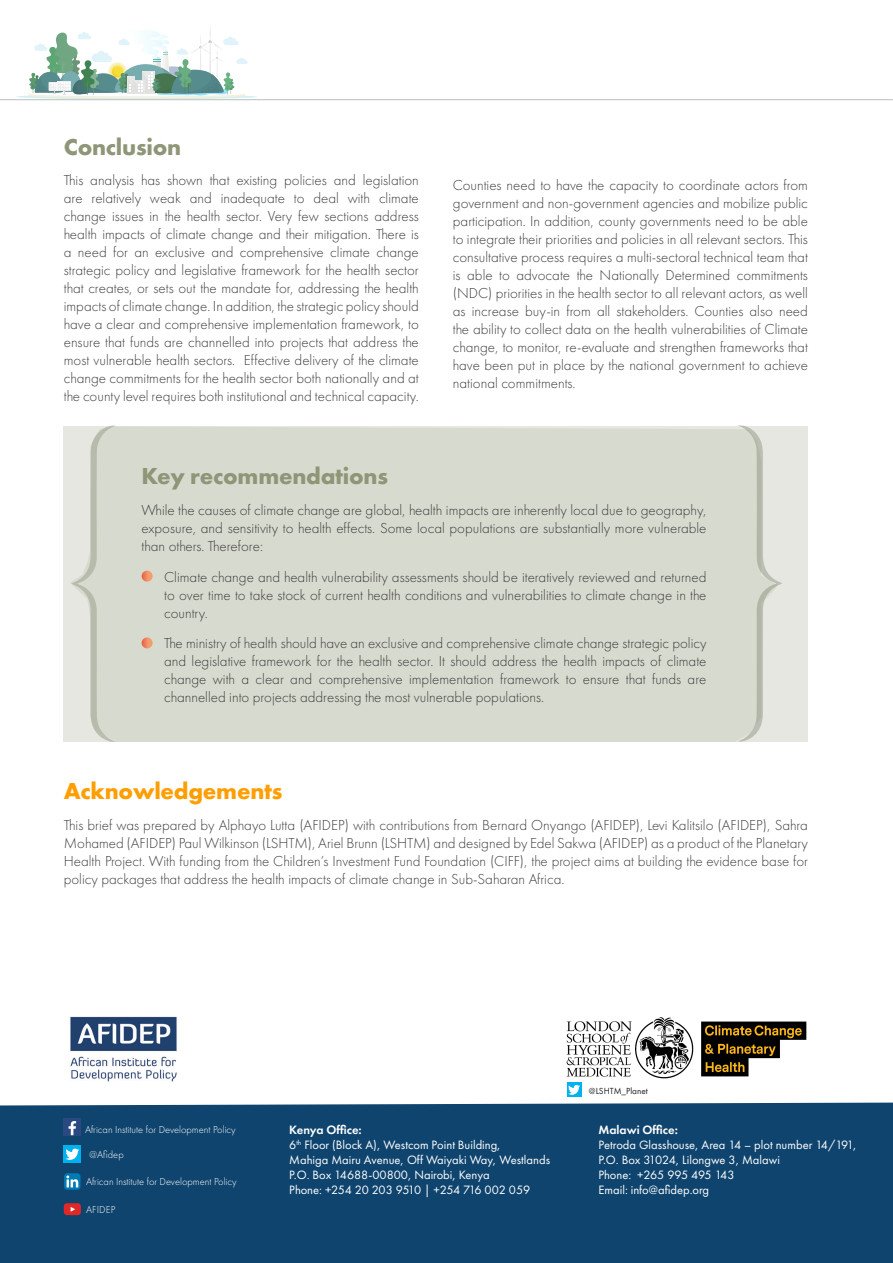
<style>
.page{position:relative;width:893px;height:1263px;background:#fff}
.page>*{position:absolute;margin:0;border:0;box-sizing:border-box;transform-origin:0 0}
.Subhead{font:700 24px "Futura PT";letter-spacing:-.01em;color:#8f9678}
.Subhead-2{font:700 24px "Futura PT";letter-spacing:-.01em;color:#ff9e00}
.body_text{font:300 15px/18px "Futura PT";color:#3e3e3f;text-align:justify}
.t1{font:12.6px "Futura PT";color:#fff}
.t2{font:12.6px "Futura PT";letter-spacing:-.025em;color:#fff}
.t3{font:600 12.6px "Futura PT";color:#fff}
.t4{font:300 10.5px "Futura PT";color:#fff}
.t5{font:9.15px "Futura PT";color:#231f20}
</style>
<div class="page">
<svg style="left:16px;top:94px;width:241px;height:5px"></svg>
<svg style="left:28px;top:29px;width:219px;height:69px"></svg>
<hr style="left:0;top:99px;width:892px;height:1px;background:#bcbdc0">
<div style="left:64px;top:426px;width:744px;height:316px;background:#e5e7e0"></div>
<img style="left:70px;top:1016px;width:107px;height:66px">
<img style="left:566px;top:1017px;width:241px;height:68px">
<div style="left:0;top:1102px;width:893px;height:161px;background:#0f446e"></div>
<div style="left:64px;top:1146px;width:17px;height:17px;background:#00b1ef"></div>
<svg style="left:65px;top:1148px;width:14px;height:12px"></svg>
<div style="left:64px;top:1118px;width:17px;height:17px;background:#2a4981"></div>
<svg style="left:69px;top:1121px;width:7px;height:14px"></svg>
<div style="left:0;top:1201px;width:85px;height:45px;background:#0f446e"></div>
<svg style="left:64px;top:1173px;width:17px;height:17px"></svg>
<svg style="left:66px;top:1175px;width:12px;height:12px"></svg>
<div style="left:567px;top:1082px;width:14px;height:15px;background:#00b1ef"></div>
<svg style="left:568px;top:1085px;width:12px;height:10px"></svg>
<div style="left:71px;top:426px;width:666px;height:316px;background:#d7dace"></div>
<svg style="left:737px;top:425px;width:45px;height:317px"></svg>
<svg style="left:142px;top:571px;width:11px;height:11px"></svg>
<svg style="left:142px;top:637px;width:11px;height:11px"></svg>
<p class="Subhead" style="left:64px;top:131px;width:119px">Conclusion</p>
<p class="body_text" style="left:64px;top:172px;width:357px">This analysis has shown that existing policies and legislation are relatively weak and inadequate to deal with climate change issues in the health sector. Very few sections address health impacts of climate change and their mitigation. There is a need for an exclusive and comprehensive climate change strategic policy and legislative framework for the health sector that creates, or sets out the mandate for, addressing the health impacts of climate change. In addition, the strategic policy should have a clear and comprehensive implementation framework, to ensure that funds are channelled into projects that address the most vulnerable health sectors. Effective delivery of the climate change commitments for the health sector both nationally and at the county level requires both institutional and technical capacity.</p>
<p class="body_text" style="left:453px;top:176px;width:357px">Counties need to have the capacity to coordinate actors from government and non-government agencies and mobilize public participation. In addition, county governments need to be able to integrate their priorities and policies in all relevant sectors. This consultative process requires a multi-sectoral technical team that is able to advocate the Nationally Determined commitments (NDC) priorities in the health sector to all relevant actors, as well as increase buy-in from all stakeholders. Counties also need the ability to collect data on the health vulnerabilities of Climate change, to monitor, re-evaluate and strengthen frameworks that have been put in place by the national government to achieve national commitments.</p>
<p class="Subhead" style="left:142px;top:461px;width:248px">Key recommendations</p>
<p class="body_text" style="left:142px;top:501px;width:566px">While the causes of climate change are global, health impacts are inherently local due to geography, exposure, and sensitivity to health effects. Some local populations are substantially more vulnerable than others. Therefore:</p>
<p class="body_text" style="left:164px;top:568px;width:544px">Climate change and health vulnerability assessments should be iteratively reviewed and returned to over time to take stock of current health conditions and vulnerabilities to climate change in the country.</p>
<p class="body_text" style="left:164px;top:634px;width:544px">The ministry of health should have an exclusive and comprehensive climate change strategic policy and legislative framework for the health sector. It should address the health impacts of climate change with a clear and comprehensive implementation framework to ensure that funds are channelled into projects addressing the most vulnerable populations.</p>
<p class="Subhead-2" style="left:64px;top:775px;width:220px">Acknowledgements</p>
<p class="body_text" style="left:64px;top:816px;width:746px">This brief was prepared by Alphayo Lutta (AFIDEP) with contributions from Bernard Onyango (AFIDEP), Levi Kalitsilo (AFIDEP), Sahra Mohamed (AFIDEP) Paul Wilkinson (LSHTM), Ariel Brunn (LSHTM) and designed by Edel Sakwa (AFIDEP) as a product of the Planetary Health Project. With funding from the Children’s Investment Fund Foundation (CIFF), the project aims at building the evidence base for policy packages that address the health impacts of climate change in Sub-Saharan Africa.</p>
<p class="t4" style="left:85px;top:1124px;width:152px">African Institute for Development Policy</p>
<p class="t4" style="left:89px;top:1149px;width:36px">@Afidep</p>
<p class="t4" style="left:86px;top:1176px;width:152px">African Institute for Development Policy</p>
<p class="t4" style="left:86px;top:1204px;width:31px">AFIDEP</p>
<p class="t3" style="left:289px;top:1122px;width:74px">Kenya Office:</p>
<p class="t1" style="left:289px;top:1137px;width:213px">6<sup>th</sup> Floor (Block A), Westcom Point Building,</p>
<p class="t1" style="left:289px;top:1152px;width:262px">Mahiga Mairu Avenue, Off Waiyaki Way, Westlands</p>
<p class="t1" style="left:289px;top:1168px;width:202px">P.O. Box 14688-00800, Nairobi, Kenya</p>
<p class="t2" style="left:289px;top:1183px;width:243px">Phone: +254 20 203 9510 | +254 716 002 059</p>
<p class="t5" style="left:589px;top:1086px;width:60px">@LSHTM_Planet</p>
<p class="t3" style="left:598px;top:1122px;width:81px">Malawi Office:</p>
<p class="t1" style="left:598px;top:1137px;width:260px">Petroda Glasshouse, Area 14 – plot number 14/191,</p>
<p class="t1" style="left:598px;top:1152px;width:183px">P.O. Box 31024, Lilongwe 3, Malawi</p>
<p class="t1" style="left:598px;top:1168px;width:138px">Phone: +265 995 495 143</p>
<p class="t1" style="left:598px;top:1183px;width:112px">Email: info@afidep.org</p>
</div>
